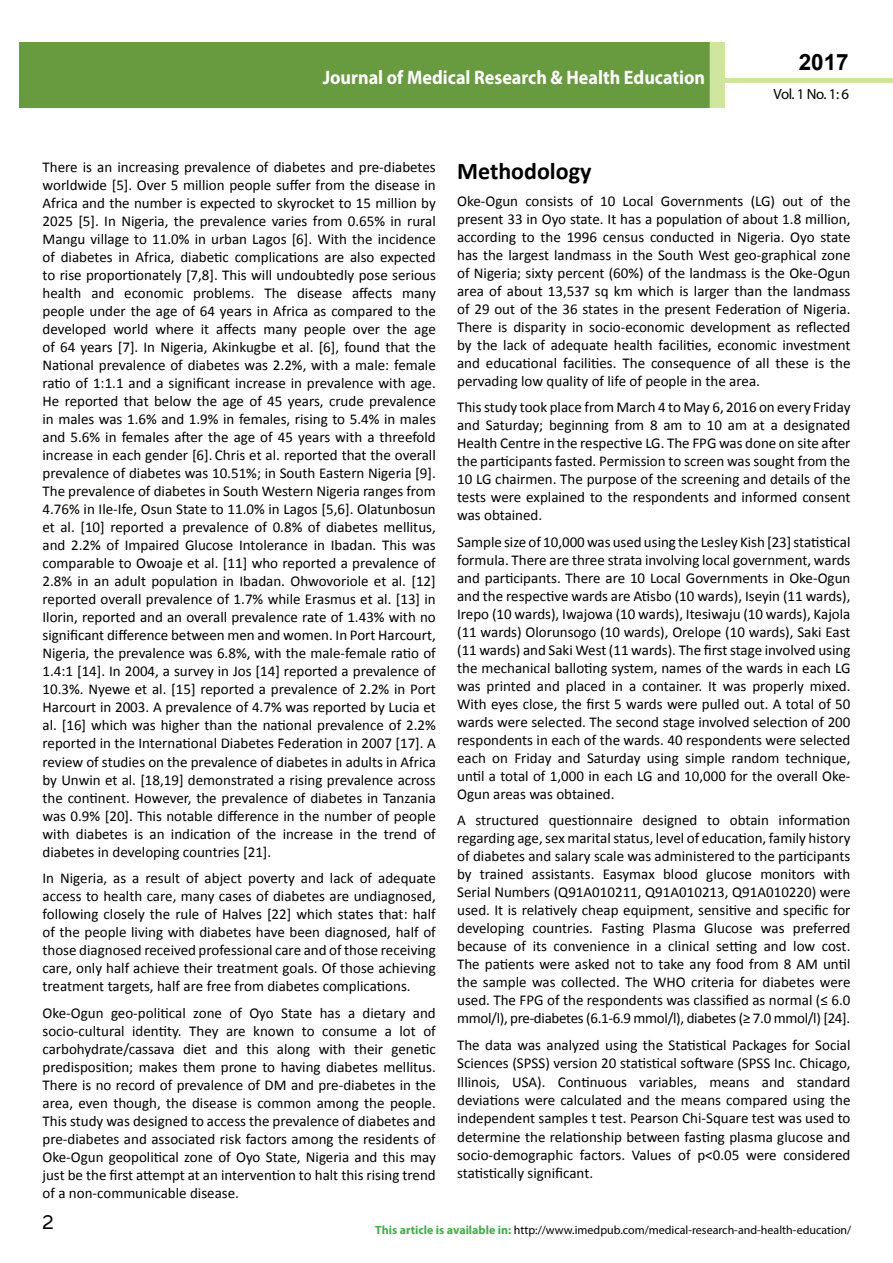
<style>
.page{position:relative;width:893px;height:1263px;background:#fff}
.page>*{position:absolute;margin:0;border:0;box-sizing:border-box;transform-origin:0 0}
.t1{font:25.5px "Tunga";color:#000}
.t2{font:700 24px "Calibri";color:#000}
.t3{font:700 22.5px "Arial";color:#000}
.t4{font:700 19.5px "Myriad Pro";color:#fff;scale:.93 1}
.t5{font:700 18px "Myriad Pro";color:#fff;scale:.96 1}
.t6{font:15px/18px "Calibri";color:#000;text-align:justify}
.t7{font:14.85px "Myriad Pro";color:#000}
.t8{font:12px "Myriad Pro";color:#000}
.s1{color:#070000}
.s2{font-weight:700;color:#41ad49}
</style>
<div class="page">
<hr style="left:725px;top:78px;width:168px;height:4px;background:#d0e69e">
<div style="left:19px;top:42px;width:690px;height:66px;background:#689a40"></div>
<div style="left:709px;top:42px;width:16px;height:66px;background:#d0e69e"></div>
<h3 class="t4" style="left:323px;top:65px;width:413px">Journal of Medical Research &amp; Health Education</h3>
<p class="t5" style="left:585px;top:74px;width:128px">ISSN 1698-9465</p>
<h3 class="t3" style="left:799px;top:47px;width:52px">2017</h3>
<p class="t7" style="left:774px;top:84px;width:77px">Vol. 1 No. 1: 6</p>
<p class="t6" style="left:43px;top:158px;width:395px">There is an increasing prevalence of diabetes and pre-diabetes worldwide [5]. Over 5 million people suffer from the disease in Africa and the number is expected to skyrocket to 15 million by 2025 [5]. In Nigeria, the prevalence varies from 0.65% in rural Mangu village to 11.0% in urban Lagos [6]. With the incidence of diabetes in Africa, diabetic complications are also expected to rise proportionately [7,8]. This will undoubtedly pose serious health and economic problems. The disease affects many people under the age of 64 years in Africa as compared to the developed world where it affects many people over the age of 64 years [7]. In Nigeria, Akinkugbe et al. [6], found that the National prevalence of diabetes was 2.2%, with a male: female ratio of 1:1.1 and a significant increase in prevalence with age.<br>He reported that below the age of 45 years, crude prevalence in males was 1.6% and 1.9% in females, rising to 5.4% in males and 5.6% in females after the age of 45 years with a threefold increase in each gender [6]. Chris et al. reported that the overall prevalence of diabetes was 10.51%; in South Eastern Nigeria [9].</p>
<p class="t6" style="left:43px;top:482px;width:395px"><span class="s1">The prevalence of diabetes in South Western Nigeria ranges from 4.76% in Ile-Ife, Osun State to 11.0% in Lagos</span> [5,6]<span class="s1">.</span> Olatunbosun et al. [10] reported a prevalence of 0.8% of diabetes mellitus, and 2.2% of Impaired Glucose Intolerance in Ibadan. This was comparable to Owoaje et al. [11] who reported a prevalence of 2.8% in an adult population in Ibadan. Ohwovoriole et al. [12] reported overall prevalence of 1.7% while Erasmus et al. [13] in Ilorin, reported and an overall prevalence rate of 1.43% with no significant difference between men and women. In Port Harcourt, Nigeria, the prevalence was 6.8%, with the male-female ratio of 1.4:1 [14]. In 2004, a survey in Jos [14] reported a prevalence of 10.3%. Nyewe et al. [15] reported a prevalence of 2.2% in Port Harcourt in 2003. A prevalence of 4.7% was reported by Lucia et al. [16] which was higher than the national prevalence of 2.2% reported in the International Diabetes Federation in 2007 [17]. A review of studies on the prevalence of diabetes in adults in Africa by Unwin et al. [18,19] demonstrated a rising prevalence across the continent. However, the prevalence of diabetes in Tanzania was 0.9% [20]. This notable difference in the number of people with diabetes is an indication of the increase in the trend of diabetes in developing countries [21].</p>
<p class="t6" style="left:43px;top:869px;width:395px">In Nigeria, as a result of abject poverty and lack of adequate access to health care, many cases of diabetes are undiagnosed, following closely the rule of Halves [22] which states that: half of the people living with diabetes have been diagnosed, half of those diagnosed received professional care and of those receiving care, only half achieve their treatment goals. Of those achieving treatment targets, half are free from diabetes complications.</p>
<p class="t6" style="left:43px;top:1003px;width:395px">Oke-Ogun geo-political zone of Oyo State has a dietary and socio-cultural identity. They are known to consume a lot of carbohydrate/cassava diet and this along with their genetic predisposition; makes them prone to having diabetes mellitus.<br>There is no record of prevalence of DM and pre-diabetes in the area, even though, the disease is common among the people.<br>This study was designed to access the prevalence of diabetes and pre-diabetes and associated risk factors among the residents of Oke-Ogun geopolitical zone of Oyo State, Nigeria and this may just be the first attempt at an intervention to halt this rising trend of a non-communicable disease.</p>
<h2 class="t2" style="left:457px;top:156px;width:136px">Methodology</h2>
<p class="t6" style="left:457px;top:192px;width:395px">Oke-Ogun consists of 10 Local Governments (LG) out of the present 33 in Oyo state. It has a population of about 1.8 million, according to the 1996 census conducted in Nigeria. Oyo state has the largest landmass in the South West geo-graphical zone of Nigeria; sixty percent (60%) of the landmass is the Oke-Ogun area of about 13,537 sq km which is larger than the landmass of 29 out of the 36 states in the present Federation of Nigeria.<br>There is disparity in socio-economic development as reflected by the lack of adequate health facilities, economic investment and educational facilities. The consequence of all these is the pervading low quality of life of people in the area.</p>
<p class="t6" style="left:457px;top:398px;width:395px">This study took place from March 4 to May 6, 2016 on every Friday and Saturday; beginning from 8 am to 10 am at a designated Health Centre in the respective LG. The FPG was done on site after the participants fasted. Permission to screen was sought from the 10 LG chairmen. The purpose of the screening and details of the tests were explained to the respondents and informed consent was obtained.</p>
<p class="t6" style="left:457px;top:533px;width:395px">Sample size of 10,000 was used using the Lesley Kish [23] statistical formula. There are three strata involving local government, wards and participants. There are 10 Local Governments in Oke-Ogun and the respective wards are Atisbo (10 wards), Iseyin (11 wards), Irepo (10 wards), Iwajowa (10 wards), Itesiwaju (10 wards), Kajola (11 wards) Olorunsogo (10 wards), Orelope (10 wards), Saki East (11 wards) and Saki West (11 wards). The first stage involved using the mechanical balloting system, names of the wards in each LG was printed and placed in a container. It was properly mixed.<br>With eyes close, the first 5 wards were pulled out. A total of 50 wards were selected. The second stage involved selection of 200 respondents in each of the wards. 40 respondents were selected each on Friday and Saturday using simple random technique, until a total of 1,000 in each LG and 10,000 for the overall Oke-Ogun areas was obtained.</p>
<p class="t6" style="left:457px;top:811px;width:395px">A structured questionnaire designed to obtain information regarding age, sex marital status, level of education, family history of diabetes and salary scale was administered to the participants by trained assistants. Easymax blood glucose monitors with Serial Numbers (Q91A010211, Q91A010213, Q91A010220) were used. It is relatively cheap equipment, sensitive and specific for developing countries. Fasting Plasma Glucose was preferred because of its convenience in a clinical setting and low cost.<br>The patients were asked not to take any food from 8 AM until the sample was collected. The WHO criteria for diabetes were used. The FPG of the respondents was classified as normal (≤ 6.0 mmol/l), pre-diabetes (6.1-6.9 mmol/l), diabetes (≥ 7.0 mmol/l) [24].</p>
<p class="t6" style="left:457px;top:1036px;width:395px">The data was analyzed using the Statistical Packages for Social Sciences (SPSS) version 20 statistical software (SPSS Inc. Chicago, Illinois, USA). Continuous variables, means and standard deviations were calculated and the means compared using the independent samples t test. Pearson Chi-Square test was used to determine the relationship between fasting plasma glucose and socio-demographic factors. Values of p&lt;0.05 were considered statistically significant.</p>
<h1 class="t1" style="left:42px;top:1205px;width:13px">2</h1>
<p class="t8" style="left:375px;top:1223px;width:478px"><span class="s2">This article is available in:</span> http://www.imedpub.com/medical-research-and-health-education/</p>
</div>
